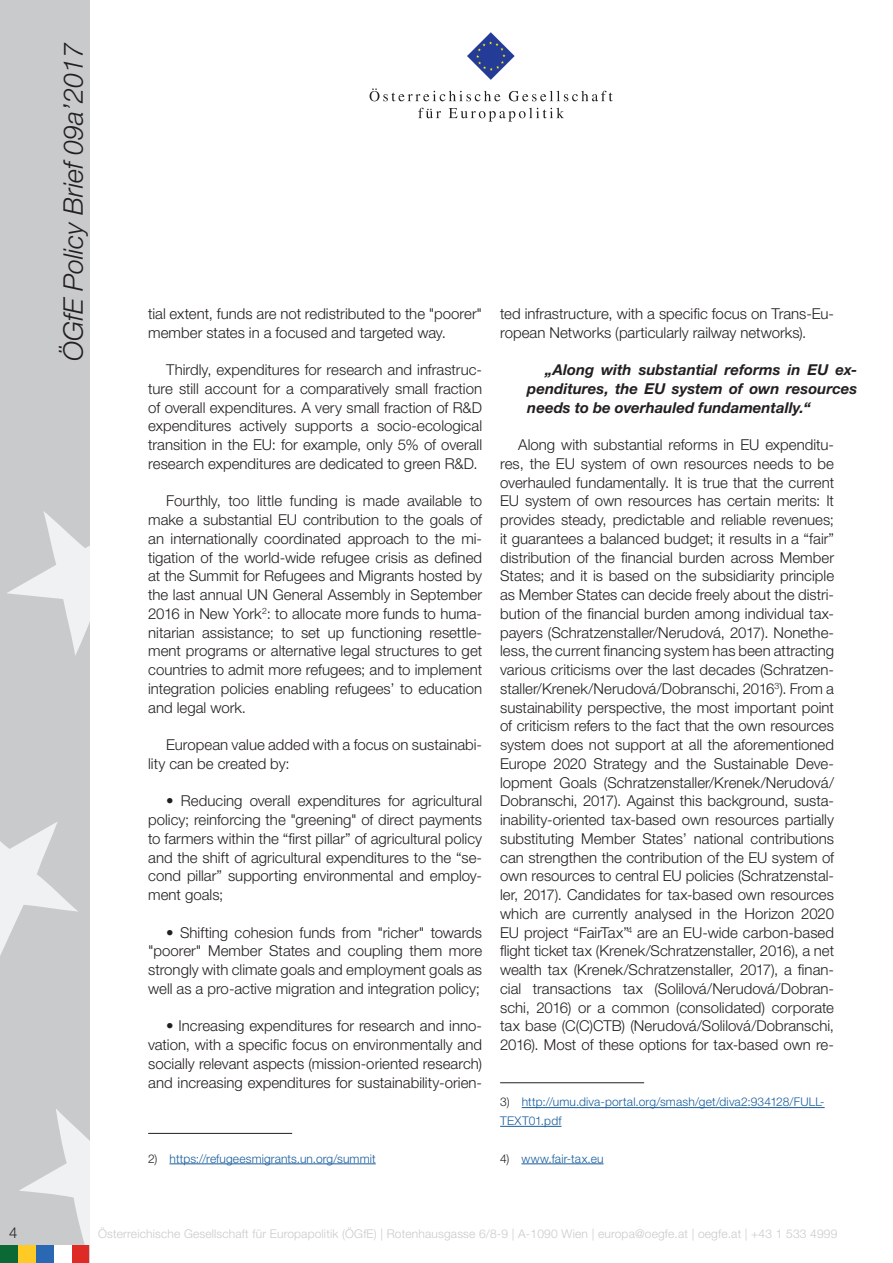
<style>
.page{position:relative;width:893px;height:1263px;background:#fff}
.page>*{position:absolute;margin:0;border:0;box-sizing:border-box;transform-origin:0 0}
.t1{font:italic 300 27px "Helvetica Neue LT Std";color:#231f20}
.Standard_Paragraph{font:300 15px/18.8px "Helvetica Neue LT Std";color:#231f20;text-align:justify}
.Standard_Paragraph-2{font:italic 700 15px/18.8px "Helvetica Neue LT Std";color:#231f20;text-align:justify}
.Footnotes{font:300 12px/18.8px "Helvetica Neue LT Std";letter-spacing:.01em;color:#175d9e}
.t2{font:300 12px "Helvetica Neue LT Std";letter-spacing:.015em;color:#c9cacc}
.s1{color:#231f20}
</style>
<div class="page">
<div style="left:0;top:0;width:89px;height:1263px;background:#c9cacc"></div>
<svg style="left:19px;top:1109px;width:70px;height:136px"></svg>
<svg style="left:0;top:822px;width:78px;height:134px"></svg>
<svg style="left:7px;top:511px;width:82px;height:144px"></svg>
<div style="left:18px;top:1245px;width:18px;height:18px;background:#fecb26"></div>
<div style="left:36px;top:1245px;width:18px;height:18px;background:#2b68b3"></div>
<div style="left:71px;top:1245px;width:18px;height:18px;background:#de2b26"></div>
<div style="left:0;top:1245px;width:18px;height:18px;background:#0b6936"></div>
<div style="left:54px;top:1245px;width:17px;height:18px;background:#fff"></div>
<svg style="left:467px;top:32px;width:48px;height:48px"></svg>
<svg style="left:370px;top:88px;width:130px;height:13px"></svg>
<svg style="left:509px;top:91px;width:104px;height:10px"></svg>
<svg style="left:418px;top:108px;width:23px;height:10px"></svg>
<svg style="left:449px;top:108px;width:115px;height:14px"></svg>
<hr style="left:148px;top:1133px;width:144px;height:1px;background:#231f20">
<hr style="left:170px;top:1163px;width:206px;height:1px;background:#175d9e">
<hr style="left:500px;top:1082px;width:144px;height:1px;background:#231f20">
<hr style="left:522px;top:1107px;width:303px;height:1px;background:#175d9e">
<hr style="left:500px;top:1126px;width:61px;height:1px;background:#175d9e">
<hr style="left:521px;top:1163px;width:82px;height:1px;background:#175d9e">
<h1 class="t1" style="left:57px;top:361px;width:320px;rotate:-90deg">ÖGfE Policy Brief 09a’2017</h1>
<p class="Standard_Paragraph" style="left:148px;top:304px;width:335px">tial extent, funds are not redistributed to the "poorer" member states in a focused and targeted way.</p>
<p class="Standard_Paragraph" style="left:148px;top:360px;width:335px;text-indent:18px">Thirdly, expenditures for research and infrastruc&shy;ture still account for a comparatively small fraction of overall expenditures. A very small fraction of R&amp;D expenditures actively supports a socio-ecological transition in the EU: for example, only 5% of overall research expenditures are dedicated to green R&amp;D.</p>
<p class="Standard_Paragraph" style="left:148px;top:491px;width:335px;text-indent:18px">Fourthly, too little funding is made available to make a substantial EU contribution to the goals of an internationally coordinated approach to the mi&shy;tigation of the world-wide refugee crisis as defined at the Summit for Refugees and Migrants hosted by the last annual UN General Assembly in September 2016 in New York<sup>2</sup>: to allocate more funds to huma&shy;nitarian assistance; to set up functioning resettle&shy;ment programs or alternative legal structures to get countries to admit more refugees; and to implement integration policies enabling refugees’ to education and legal work.</p>
<p class="Standard_Paragraph" style="left:148px;top:735px;width:335px;text-indent:18px">European value added with a focus on sustainabi&shy;lity can be created by:</p>
<p class="Standard_Paragraph" style="left:148px;top:791px;width:335px;text-indent:18px">• Reducing overall expenditures for agricultural policy; reinforcing the "greening" of direct payments to farmers within the “first pillar” of agricultural policy and the shift of agricultural expenditures to the “se&shy;cond pillar” supporting environmental and employ&shy;ment goals;</p>
<p class="Standard_Paragraph" style="left:148px;top:922px;width:335px;text-indent:18px">• Shifting cohesion funds from "richer" towards "poorer" Member States and coupling them more strongly with climate goals and employment goals as well as a pro-active migration and integration policy;</p>
<p class="Standard_Paragraph" style="left:148px;top:1016px;width:335px;text-indent:18px">• Increasing expenditures for research and inno&shy;vation, with a specific focus on environmentally and socially relevant aspects (mission-oriented research) and increasing expenditures for sustainability-orien-</p>
<p class="Footnotes" style="left:148px;top:1149px;width:229px"><span class="s1">2)</span> https://refugeesmigrants.un.org/summit</p>
<p class="Standard_Paragraph" style="left:500px;top:304px;width:335px">ted infrastructure, with a specific focus on Trans-Eu&shy;ropean Networks (particularly railway networks).</p>
<p class="Standard_Paragraph-2" style="left:527px;top:360px;width:332px;text-indent:18px">„Along with substantial reforms in EU ex&shy;penditures, the EU system of own resources needs to be overhauled fundamentally.“</p>
<p class="Standard_Paragraph" style="left:500px;top:435px;width:335px;text-indent:18px">Along with substantial reforms in EU expenditu&shy;res, the EU system of own resources needs to be overhauled fundamentally. It is true that the current EU system of own resources has certain merits: It provides steady, predictable and reliable revenues; it guarantees a balanced budget; it results in a “fair” distribution of the financial burden across Member States; and it is based on the subsidiarity principle as Member States can decide freely about the distri&shy;bution of the financial burden among individual tax&shy;payers (Schratzenstaller/Nerudová, 2017). Nonethe&shy;less, the current financing system has been attracting various criticisms over the last decades (Schratzen&shy;staller/Krenek/Nerudová/Dobranschi, 2016<sup>3</sup>). From a sustainability perspective, the most important point of criticism refers to the fact that the own resources system does not support at all the aforementioned Europe 2020 Strategy and the Sustainable Deve&shy;lopment Goals (Schratzenstaller/Krenek/Nerudová/ Dobranschi, 2017). Against this background, susta&shy;inability-oriented tax-based own resources partially substituting Member States’ national contributions can strengthen the contribution of the EU system of own resources to central EU policies (Schratzenstal&shy;ler, 2017). Candidates for tax-based own resources which are currently analysed in the Horizon 2020<br>EU project “FairTax”<sup>4</sup> are an EU-wide carbon-based flight ticket tax (Krenek/Schratzenstaller, 2016), a net wealth tax (Krenek/Schratzenstaller, 2017), a finan&shy;cial transactions tax (Solilová/Nerudová/Dobran&shy;schi, 2016) or a common (consolidated) corporate tax base (C(C)CTB) (Nerudová/Solilová/Dobranschi, 2016). Most of these options for tax-based own re-</p>
<p class="Footnotes" style="left:500px;top:1092px;width:326px"><span class="s1">3)</span> http://umu.diva-portal.org/smash/get/diva2:934128/FULL-<br>TEXT01.pdf</p>
<p class="Footnotes" style="left:500px;top:1149px;width:105px"><span class="s1">4)</span> www.fair-tax.eu</p>
<p class="Standard_Paragraph" style="left:9px;top:1222px;width:10px">4</p>
<p class="t2" style="left:98px;top:1226px;width:741px">Österreichische Gesellschaft für Europapolitik (ÖGfE) | Rotenhausgasse 6/8-9 | A-1090 Wien | europa@oegfe.at | oegfe.at | +43 1 533 4999</p>
</div>
